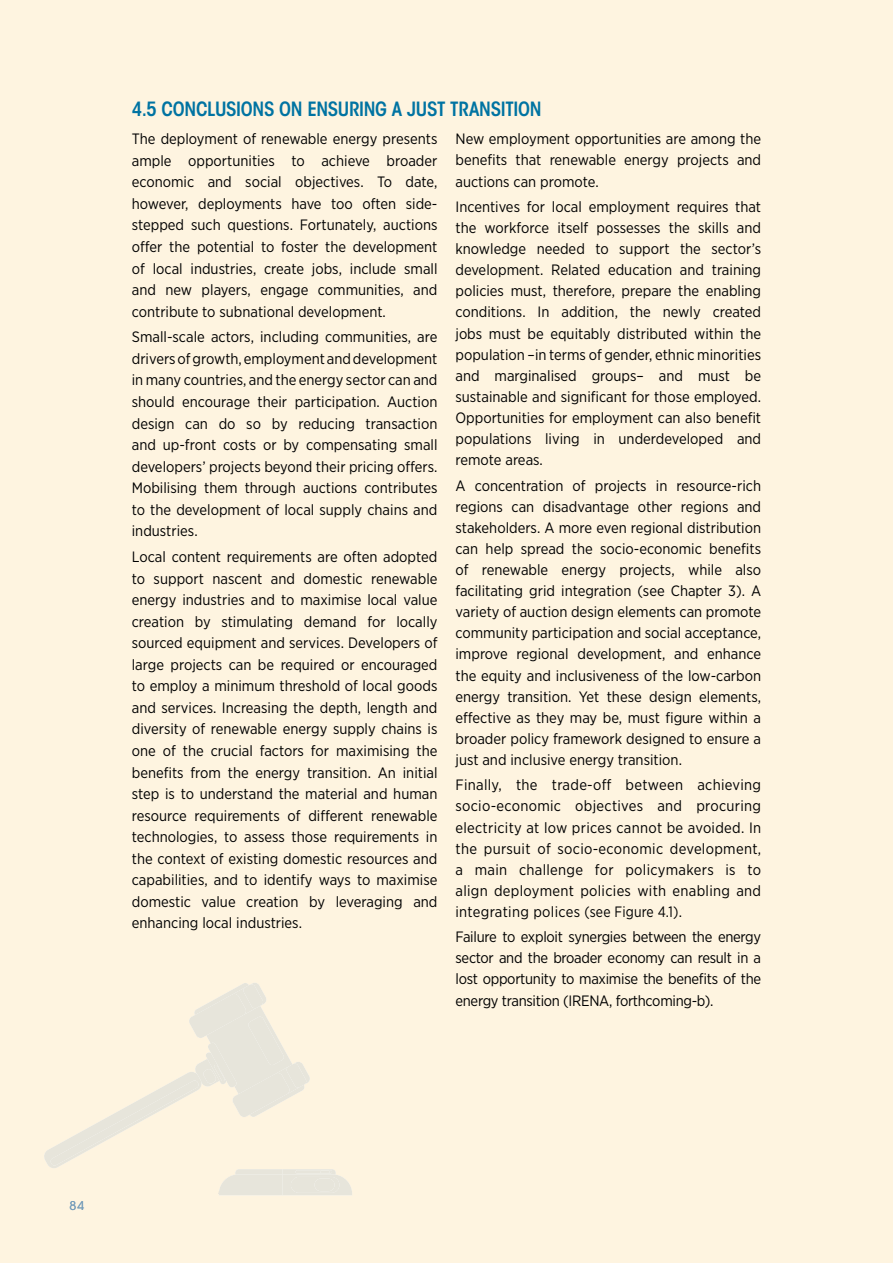
<style>
.page{position:relative;width:893px;height:1263px;background:#fef4e0}
.page>*{position:absolute;margin:0;border:0;box-sizing:border-box;transform-origin:0 0}
.t1{font:600 condensed 19.5px "ITC Avant Garde Std";letter-spacing:-.015em;color:#0073a2}
.t2{font:15px/21.1px "Gotham Narrow";color:#000;text-align:justify}
.t3{font:12px "ITC Avant Garde Std";color:#769dba}
</style>
<div class="page">
<svg style="left:43px;top:983px;width:309px;height:212px;background:#f8f0de"></svg>
<h1 class="t1" style="left:132px;top:97px;width:411px">4.5 CONCLUSIONS ON ENSURING A JUST TRANSITION</h1>
<p class="t2" style="left:132px;top:128px;width:307px;line-height:21.6px">The deployment of renewable energy presents ample opportunities to achieve broader economic and social objectives. To date, however, deployments have too often side&shy;stepped such questions. Fortunately, auctions offer the potential to foster the development of local industries, create jobs, include small and new players, engage communities, and contribute to subnational development.</p>
<p class="t2" style="left:132px;top:326px;width:307px;line-height:21.6px">Small-scale actors, including communities, are drivers of growth, employment and development in many countries, and the energy sector can and should encourage their participation. Auction design can do so by reducing transaction and up-front costs or by compensating small developers’ projects beyond their pricing offers.<br>Mobilising them through auctions contributes to the development of local supply chains and industries.</p>
<p class="t2" style="left:132px;top:546px;width:307px;line-height:21.6px">Local content requirements are often adopted to support nascent and domestic renewable energy industries and to maximise local value creation by stimulating demand for locally sourced equipment and services. Developers of large projects can be required or encouraged to employ a minimum threshold of local goods and services. Increasing the depth, length and diversity of renewable energy supply chains is one of the crucial factors for maximising the benefits from the energy transition. An initial step is to understand the material and human resource requirements of different renewable technologies, to assess those requirements in the context of existing domestic resources and capabilities, and to identify ways to maximise domestic value creation by leveraging and enhancing local industries.</p>
<p class="t2" style="left:455px;top:128px;width:307px">New employment opportunities are among the benefits that renewable energy projects and auctions can promote.</p>
<p class="t2" style="left:455px;top:196px;width:307px">Incentives for local employment requires that the workforce itself possesses the skills and knowledge needed to support the sector’s development. Related education and training policies must, therefore, prepare the enabling conditions. In addition, the newly created jobs must be equitably distributed within the population –in terms of gender, ethnic minorities and marginalised groups– and must be sustainable and significant for those employed.<br>Opportunities for employment can also benefit populations living in underdeveloped and remote areas.</p>
<p class="t2" style="left:455px;top:474px;width:307px">A concentration of projects in resource-rich regions can disadvantage other regions and stakeholders. A more even regional distribution can help spread the socio-economic benefits of renewable energy projects, while also facilitating grid integration (see Chapter 3). A variety of auction design elements can promote community participation and social acceptance, improve regional development, and enhance the equity and inclusiveness of the low-carbon energy transition. Yet these design elements, effective as they may be, must figure within a broader policy framework designed to ensure a just and inclusive energy transition.</p>
<p class="t2" style="left:455px;top:774px;width:307px">Finally, the trade-off between achieving socio-economic objectives and procuring electricity at low prices cannot be avoided. In the pursuit of socio-economic development, a main challenge for policymakers is to align deployment policies with enabling and integrating polices (see Figure 4.1).</p>
<p class="t2" style="left:455px;top:926px;width:307px">Failure to exploit synergies between the energy sector and the broader economy can result in a lost opportunity to maximise the benefits of the energy transition (IRENA, forthcoming-b).</p>
<p class="t3" style="left:69px;top:1198px;width:17px">84</p>
</div>
